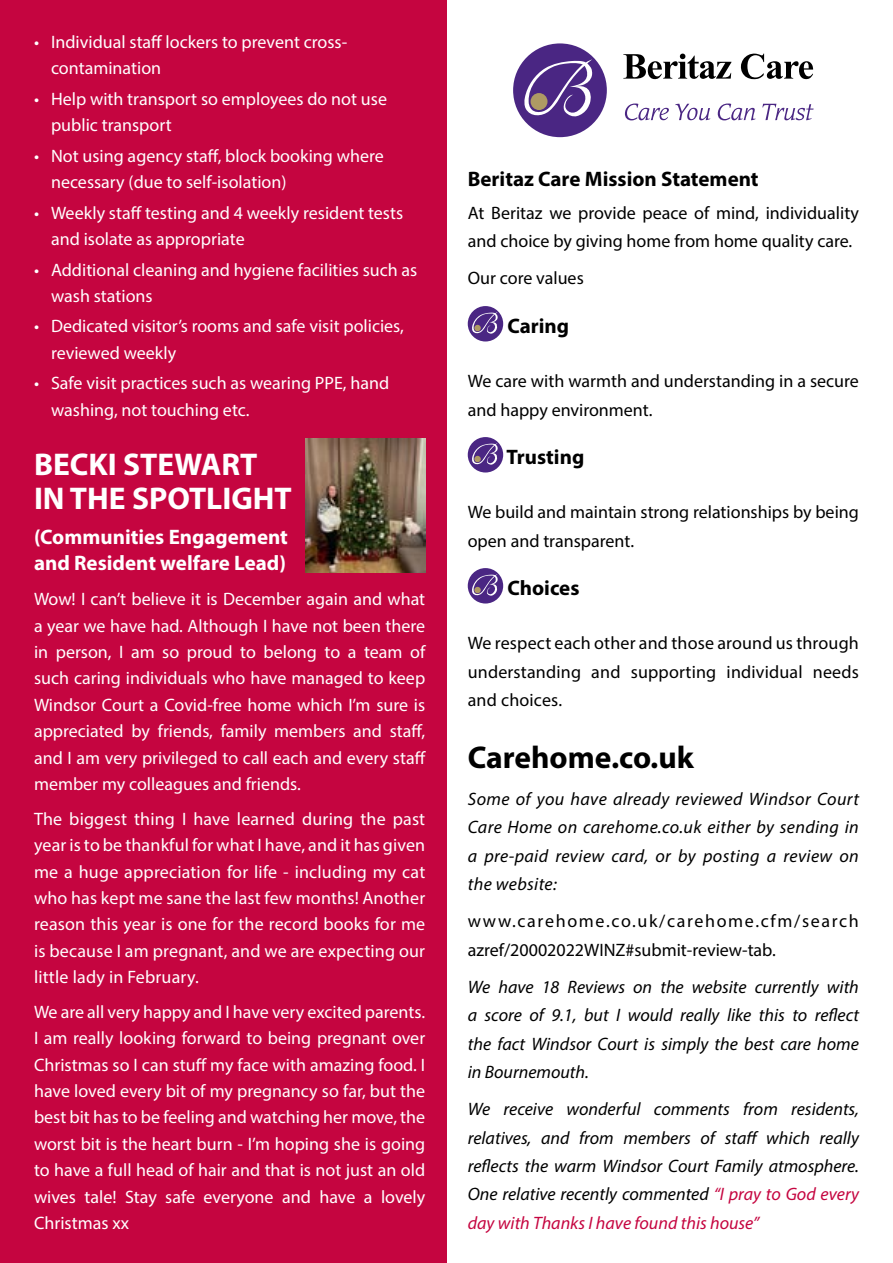
<style>
.page{position:relative;width:893px;height:1263px;background:#fff}
.page>*{position:absolute;margin:0;border:0;box-sizing:border-box;transform-origin:0 0}
.t1{font:700 31.5px/33.9px "Myriad Pro";color:#fff}
.t2{font:700 31.5px "Myriad Pro";color:#000}
.t3{font:700 21px "Myriad Pro";color:#000}
.t4{font:700 21px/26.4px "Myriad Pro";color:#fff}
.t5{font:18px/26.4px "Myriad Pro";color:#fff}
.t6{font:italic 18px/28.5px "Myriad Pro";color:#000;text-align:justify}
.t7{font:18px/28.5px "Myriad Pro";color:#000}
.s1{color:#c50540}
</style>
<div class="page">
<div style="left:0;top:0;width:446px;height:1263px;background:#c50540"></div>
<div style="left:513px;top:43px;width:94px;height:94px;background:#4a2683;border-radius:50%"></div>
<svg style="left:524px;top:59px;width:72px;height:58px"></svg>
<div style="left:531px;top:93px;width:16px;height:17px;background:#ae9a64;border-radius:50%"></div>
<svg style="left:625px;top:104px;width:44px;height:16px"></svg>
<svg style="left:675px;top:104px;width:35px;height:16px"></svg>
<svg style="left:718px;top:104px;width:37px;height:16px"></svg>
<svg style="left:762px;top:104px;width:52px;height:16px"></svg>
<svg style="left:623px;top:54px;width:108px;height:25px"></svg>
<svg style="left:741px;top:54px;width:72px;height:25px"></svg>
<div style="left:468px;top:306px;width:35px;height:35px;background:#4a2683;border-radius:50%"></div>
<svg style="left:472px;top:312px;width:26px;height:22px"></svg>
<div style="left:474px;top:325px;width:7px;height:6px;background:#ae9a64;border-radius:50%"></div>
<div style="left:468px;top:437px;width:35px;height:35px;background:#4a2683;border-radius:50%"></div>
<svg style="left:472px;top:443px;width:27px;height:22px"></svg>
<div style="left:474px;top:456px;width:7px;height:6px;background:#ae9a64;border-radius:50%"></div>
<div style="left:468px;top:568px;width:35px;height:35px;background:#4a2683;border-radius:50%"></div>
<svg style="left:472px;top:574px;width:27px;height:22px"></svg>
<div style="left:474px;top:587px;width:7px;height:6px;background:#ae9a64;border-radius:50%"></div>
<img style="left:306px;top:438px;width:119px;height:135px">
<p class="t5" style="left:51px;top:28px;width:298px;text-indent:-17px">• Individual staff lockers to prevent cross&shy;contamination</p>
<p class="t5" style="left:51px;top:85px;width:337px;text-indent:-17px">• Help with transport so employees do not use public transport</p>
<p class="t5" style="left:51px;top:142px;width:334px;text-indent:-17px">• Not using agency staff, block booking where necessary (due to self-isolation)</p>
<p class="t5" style="left:51px;top:199px;width:354px;text-indent:-17px">• Weekly staff testing and 4 weekly resident tests and isolate as appropriate</p>
<p class="t5" style="left:51px;top:256px;width:368px;text-indent:-17px">• Additional cleaning and hygiene facilities such as wash stations</p>
<p class="t5" style="left:51px;top:313px;width:354px;text-indent:-17px">• Dedicated visitor’s rooms and safe visit policies, reviewed weekly</p>
<p class="t5" style="left:51px;top:370px;width:340px;text-indent:-17px">• Safe visit practices such as wearing PPE, hand washing, not touching etc.</p>
<h1 class="t1" style="left:34px;top:447px;width:259px">BECKI STEWART<br>IN THE SPOTLIGHT</h1>
<p class="t4" style="left:34px;top:523px;width:255px">(Communities Engagement and Resident welfare Lead)</p>
<p class="t5" style="left:34px;top:586px;width:393px;text-align:justify">Wow! I can’t believe it is December again and what a year we have had. Although I have not been there in person, I am so proud to belong to a team of such caring individuals who have managed to keep Windsor Court a Covid-free home which I’m sure is appreciated by friends, family members and staff, and I am very privileged to call each and every staff member my colleagues and friends.</p>
<p class="t5" style="left:34px;top:805px;width:393px;text-align:justify">The biggest thing I have learned during the past year is to be thankful for what I have, and it has given me a huge appreciation for life - including my cat who has kept me sane the last few months! Another reason this year is one for the record books for me is because I am pregnant, and we are expecting our little lady in February.</p>
<p class="t5" style="left:34px;top:998px;width:393px;text-align:justify">We are all very happy and I have very excited parents.<br>I am really looking forward to being pregnant over Christmas so I can stuff my face with amazing food. I have loved every bit of my pregnancy so far, but the best bit has to be feeling and watching her move, the worst bit is the heart burn - I’m hoping she is going to have a full head of hair and that is not just an old wives tale! Stay safe everyone and have a lovely Christmas xx</p>
<p class="t3" style="left:468px;top:165px;width:292px">Beritaz Care Mission Statement</p>
<p class="t7" style="left:468px;top:198px;width:393px">At Beritaz we provide peace of mind, individuality and choice by giving home from home quality care.</p>
<p class="t7" style="left:468px;top:264px;width:118px">Our core values</p>
<p class="t3" style="left:507px;top:312px;width:63px">Caring</p>
<p class="t7" style="left:468px;top:366px;width:393px">We care with warmth and understanding in a secure and happy environment.</p>
<p class="t3" style="left:507px;top:443px;width:79px">Trusting</p>
<p class="t7" style="left:468px;top:497px;width:393px">We build and maintain strong relationships by being open and transparent.</p>
<p class="t3" style="left:507px;top:574px;width:74px">Choices</p>
<p class="t7" style="left:468px;top:628px;width:393px;text-align:justify">We respect each other and those around us through understanding and supporting individual needs and choices.</p>
<h1 class="t2" style="left:468px;top:736px;width:228px">Carehome.co.uk</h1>
<p class="t6" style="left:468px;top:784px;width:393px">Some of you have already reviewed Windsor Court Care Home on carehome.co.uk either by sending in a pre-paid review card, or by posting a review on the website:</p>
<p class="t7" style="left:468px;top:906px;width:393px">www.carehome.co.uk/carehome.cfm/search azref/20002022WINZ#submit-review-tab.</p>
<p class="t6" style="left:468px;top:972px;width:393px">We have 18 Reviews on the website currently with a score of 9.1, but I would really like this to reflect the fact Windsor Court is simply the best care home in Bournemouth.</p>
<p class="t6" style="left:468px;top:1094px;width:393px">We receive wonderful comments from residents, relatives, and from members of staff which really reflects the warm Windsor Court Family atmosphere.<br>One relative recently commented <span class="s1">“I pray to God every day with Thanks I have found this house”</span></p>
</div>
